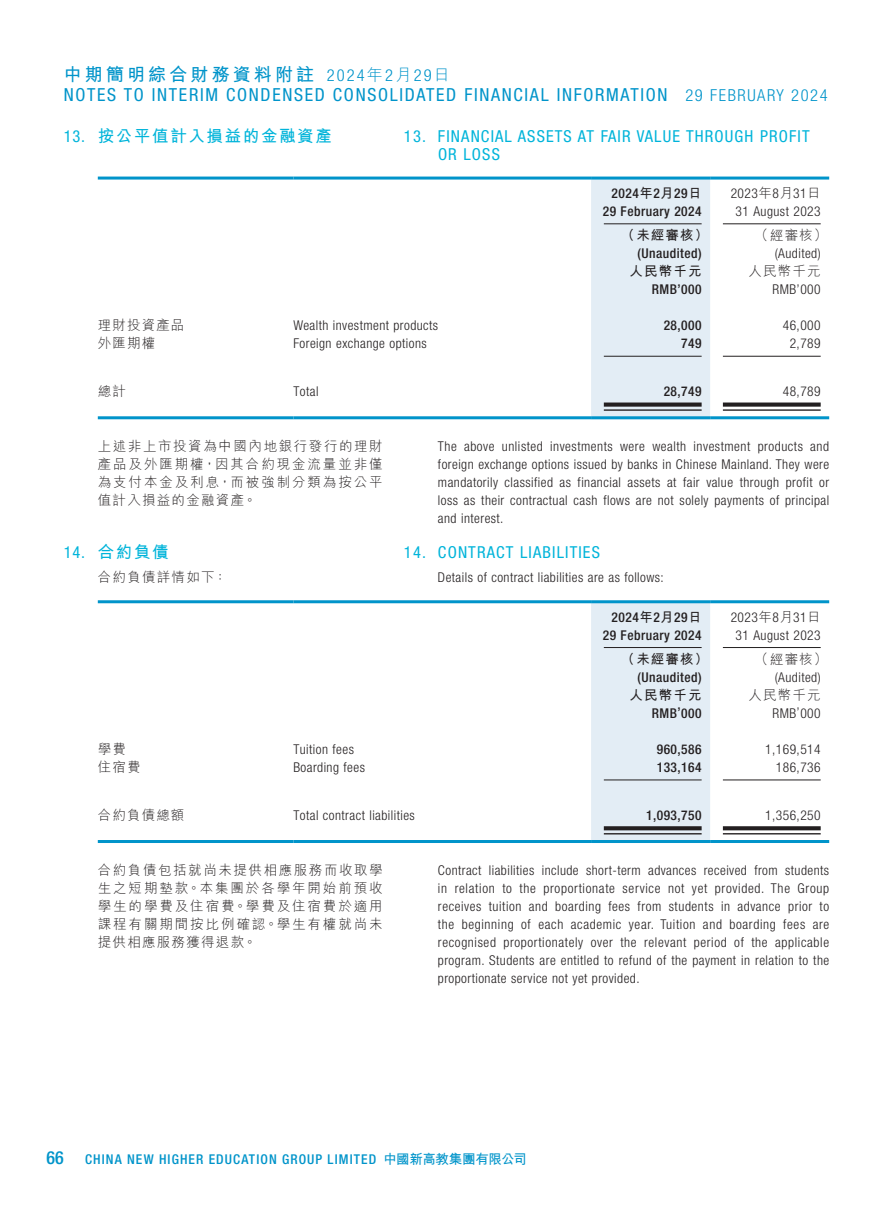
<style>
.page{position:relative;width:893px;height:1212px;background:#fff}
.page>*{position:absolute;margin:0;border:0;box-sizing:border-box;transform-origin:0 0}
.t1{font:condensed 18px "Helvetica Neue LT Std";letter-spacing:.095em;color:#0094ca}
.t2{font:700 18px "M Hei HK";letter-spacing:.175em;color:#0094ca}
.t3{font:condensed 16.5px/18px "Helvetica Neue LT Std";letter-spacing:.07em;color:#00b4da}
.t4{font:700 16.5px "M Hei HK";letter-spacing:.1em;color:#00b4da}
.t5{font:300 condensed 13.5px/18px "Helvetica Neue LT Std";letter-spacing:.035em;color:#231f20;text-align:justify}
.t6{font:300 13.5px/18px "M Hei HK";letter-spacing:.14em;color:#231f20;text-align:justify}
.t7{font:500 condensed 13.5px "Helvetica Neue LT Std";letter-spacing:.035em;color:#231f20}
.t8{font:500 condensed 13.5px "Helvetica Neue LT Std";letter-spacing:.08em;color:#0094ca}
.t9{font:700 13.5px "M Hei HK";letter-spacing:.085em;color:#231f20}
.t10{font:300 13.5px "M Hei HK";letter-spacing:.095em;color:#231f20}
.s1{font-family:"Helvetica Neue LT Std";font-weight:300;font-stretch:condensed;font-size:16.5px}
.s2{font-weight:300;font-size:16.5px}
.s3{font-family:"Helvetica Neue LT Std";font-weight:400;font-stretch:condensed}
.s4{font-family:"M Hei HK";font-weight:700;font-stretch:normal}
.s5{font-family:"M Hei HK";font-stretch:normal}
.s6{font-size:18px}
</style>
<div class="page">
<div style="left:591px;top:180px;width:119px;height:236px;background:#e3edf5"></div>
<hr style="left:98px;top:177px;width:195px;height:3px;background:#0094ca">
<hr style="left:293px;top:177px;width:298px;height:3px;background:#0094ca">
<hr style="left:591px;top:177px;width:119px;height:3px;background:#0094ca">
<hr style="left:710px;top:177px;width:119px;height:3px;background:#0094ca">
<hr style="left:604px;top:223px;width:98px;height:1px;background:#231f20">
<hr style="left:723px;top:223px;width:98px;height:1px;background:#231f20">
<hr style="left:604px;top:356px;width:98px;height:1px;background:#231f20">
<hr style="left:723px;top:356px;width:98px;height:1px;background:#231f20">
<div style="left:604px;top:402px;width:98px;height:5px;background:#231f20"></div>
<hr style="left:604px;top:409px;width:98px;height:2px;background:#231f20">
<div style="left:723px;top:402px;width:98px;height:5px;background:#231f20"></div>
<hr style="left:723px;top:409px;width:98px;height:2px;background:#231f20">
<hr style="left:98px;top:416px;width:195px;height:3px;background:#0094ca">
<hr style="left:293px;top:416px;width:298px;height:3px;background:#0094ca">
<hr style="left:591px;top:416px;width:119px;height:3px;background:#0094ca">
<hr style="left:710px;top:416px;width:119px;height:3px;background:#0094ca">
<div style="left:591px;top:603px;width:119px;height:237px;background:#e3edf5"></div>
<hr style="left:98px;top:600px;width:195px;height:3px;background:#0094ca">
<hr style="left:293px;top:600px;width:298px;height:3px;background:#0094ca">
<hr style="left:591px;top:600px;width:119px;height:3px;background:#0094ca">
<hr style="left:710px;top:600px;width:119px;height:3px;background:#0094ca">
<hr style="left:604px;top:647px;width:98px;height:1px;background:#231f20">
<hr style="left:723px;top:647px;width:98px;height:1px;background:#231f20">
<hr style="left:604px;top:779px;width:98px;height:1px;background:#231f20">
<hr style="left:723px;top:779px;width:98px;height:1px;background:#231f20">
<svg style="left:604px;top:826px;width:98px;height:4px"></svg>
<hr style="left:604px;top:833px;width:98px;height:1px;background:#231f20">
<svg style="left:723px;top:826px;width:98px;height:4px"></svg>
<hr style="left:723px;top:833px;width:98px;height:1px;background:#231f20">
<hr style="left:98px;top:840px;width:195px;height:3px;background:#0094ca">
<hr style="left:293px;top:840px;width:298px;height:3px;background:#0094ca">
<hr style="left:591px;top:840px;width:119px;height:3px;background:#0094ca">
<hr style="left:710px;top:840px;width:119px;height:3px;background:#0094ca">
<h1 class="t2" style="left:64px;top:61px;width:388px">中期簡明綜合財務資料附註 <span class="s1">2024</span><span class="s2">年</span><span class="s1">2</span><span class="s2">月</span><span class="s1">29</span><span class="s2">日</span></h1>
<h1 class="t1" style="left:64px;top:84px;width:765px">NOTES TO INTERIM CONDENSED CONSOLIDATED FINANCIAL INFORMATION <span class="s2">29 FEBRUARY 2024</span></h1>
<p class="t4" style="left:64px;top:124px;width:270px"><span class="s3">13.</span> 按公平值計入損益的金融資產</p>
<p class="t3" style="left:438px;top:127px;width:373px;text-indent:-34px">13. FINANCIAL ASSETS AT FAIR VALUE THROUGH PROFIT<br>OR LOSS</p>
<p class="t7" style="left:612px;top:185px;width:91px">2024<span class="s4">年</span>2<span class="s4">月</span>29<span class="s4">日</span></p>
<p class="t5" style="left:731px;top:184px;width:91px">2023<span class="s5">年</span>8<span class="s5">月</span>31<span class="s5">日</span></p>
<p class="t7" style="left:603px;top:203px;width:100px">29 February 2024</p>
<p class="t5" style="left:735px;top:202px;width:87px">31 August 2023</p>
<p class="t9" style="left:621px;top:226px;width:89px">（未經審核）</p>
<p class="t6" style="left:755px;top:226px;width:74px">（經審核）</p>
<p class="t7" style="left:638px;top:246px;width:66px">(Unaudited)</p>
<p class="t5" style="left:775px;top:245px;width:47px">(Audited)</p>
<p class="t9" style="left:630px;top:262px;width:74px">人民幣千元</p>
<p class="t6" style="left:749px;top:262px;width:74px">人民幣千元</p>
<p class="t7" style="left:652px;top:282px;width:51px">RMB’000</p>
<p class="t5" style="left:772px;top:281px;width:50px">RMB’000</p>
<p class="t6" style="left:98px;top:316px;width:88px">理財投資產品</p>
<p class="t5" style="left:293px;top:317px;width:146px">Wealth investment products</p>
<p class="t7" style="left:664px;top:318px;width:39px">28,000</p>
<p class="t5" style="left:783px;top:317px;width:39px">46,000</p>
<p class="t6" style="left:98px;top:334px;width:59px">外匯期權</p>
<p class="t5" style="left:293px;top:335px;width:135px">Foreign exchange options</p>
<p class="t7" style="left:681px;top:336px;width:22px">749</p>
<p class="t5" style="left:790px;top:335px;width:32px">2,789</p>
<p class="t6" style="left:98px;top:382px;width:30px">總計</p>
<p class="t5" style="left:293px;top:382px;width:27px">Total</p>
<p class="t7" style="left:664px;top:383px;width:39px">28,749</p>
<p class="t5" style="left:783px;top:382px;width:39px">48,789</p>
<p class="t6" style="left:98px;top:436px;width:286px">上述非上市投資為中國內地銀行發行的理財產品及外匯期權，因其合約現金流量並非僅為支付本金及利息，而被強制分類為按公平值計入損益的金融資產。</p>
<p class="t4" style="left:64px;top:540px;width:106px"><span class="s3">14.</span> 合約負債</p>
<p class="t10" style="left:98px;top:568px;width:131px">合約負債詳情如下：</p>
<p class="t5" style="left:438px;top:437px;width:393px">The above unlisted investments were wealth investment products and foreign exchange options issued by banks in Chinese Mainland. They were mandatorily classified as financial assets at fair value through profit or loss as their contractual cash flows are not solely payments of principal and interest.</p>
<p class="t3" style="left:404px;top:543px;width:198px">14. CONTRACT LIABILITIES</p>
<p class="t5" style="left:438px;top:568px;width:227px">Details of contract liabilities are as follows:</p>
<p class="t7" style="left:612px;top:609px;width:91px">2024<span class="s4">年</span>2<span class="s4">月</span>29<span class="s4">日</span></p>
<p class="t5" style="left:731px;top:608px;width:91px">2023<span class="s5">年</span>8<span class="s5">月</span>31<span class="s5">日</span></p>
<p class="t7" style="left:603px;top:627px;width:100px">29 February 2024</p>
<p class="t5" style="left:735px;top:626px;width:87px">31 August 2023</p>
<p class="t9" style="left:621px;top:649px;width:89px">（未經審核）</p>
<p class="t6" style="left:755px;top:650px;width:74px">（經審核）</p>
<p class="t7" style="left:638px;top:669px;width:66px">(Unaudited)</p>
<p class="t5" style="left:775px;top:668px;width:47px">(Audited)</p>
<p class="t9" style="left:630px;top:685px;width:74px">人民幣千元</p>
<p class="t6" style="left:749px;top:686px;width:74px">人民幣千元</p>
<p class="t7" style="left:652px;top:705px;width:51px">RMB’000</p>
<p class="t5" style="left:772px;top:704px;width:50px">RMB’000</p>
<p class="t6" style="left:98px;top:740px;width:30px">學費</p>
<p class="t5" style="left:293px;top:740px;width:62px">Tuition fees</p>
<p class="t7" style="left:657px;top:741px;width:46px">960,586</p>
<p class="t5" style="left:765px;top:740px;width:57px">1,169,514</p>
<p class="t6" style="left:98px;top:758px;width:44px">住宿費</p>
<p class="t5" style="left:293px;top:758px;width:73px">Boarding fees</p>
<p class="t7" style="left:657px;top:759px;width:46px">133,164</p>
<p class="t5" style="left:776px;top:758px;width:46px">186,736</p>
<p class="t6" style="left:98px;top:805px;width:88px">合約負債總額</p>
<p class="t5" style="left:293px;top:806px;width:123px">Total contract liabilities</p>
<p class="t7" style="left:646px;top:807px;width:57px">1,093,750</p>
<p class="t5" style="left:765px;top:806px;width:57px">1,356,250</p>
<p class="t6" style="left:98px;top:860px;width:286px">合約負債包括就尚未提供相應服務而收取學生之短期墊款。本集團於各學年開始前預收學生的學費及住宿費。學費及住宿費於適用課程有關期間按比例確認。學生有權就尚未提供相應服務獲得退款。</p>
<p class="t5" style="left:438px;top:861px;width:393px">Contract liabilities include short-term advances received from students in relation to the proportionate service not yet provided. The Group receives tuition and boarding fees from students in advance prior to the beginning of each academic year. Tuition and boarding fees are recognised proportionately over the relevant period of the applicable program. Students are entitled to refund of the payment in relation to the proportionate service not yet provided.</p>
<p class="t8" style="left:47px;top:1151px;width:482px"><span class="s6">66</span> CHINA NEW HIGHER EDUCATION GROUP LIMITED <span class="s4">中國新高教集團有限公司</span></p>
</div>
